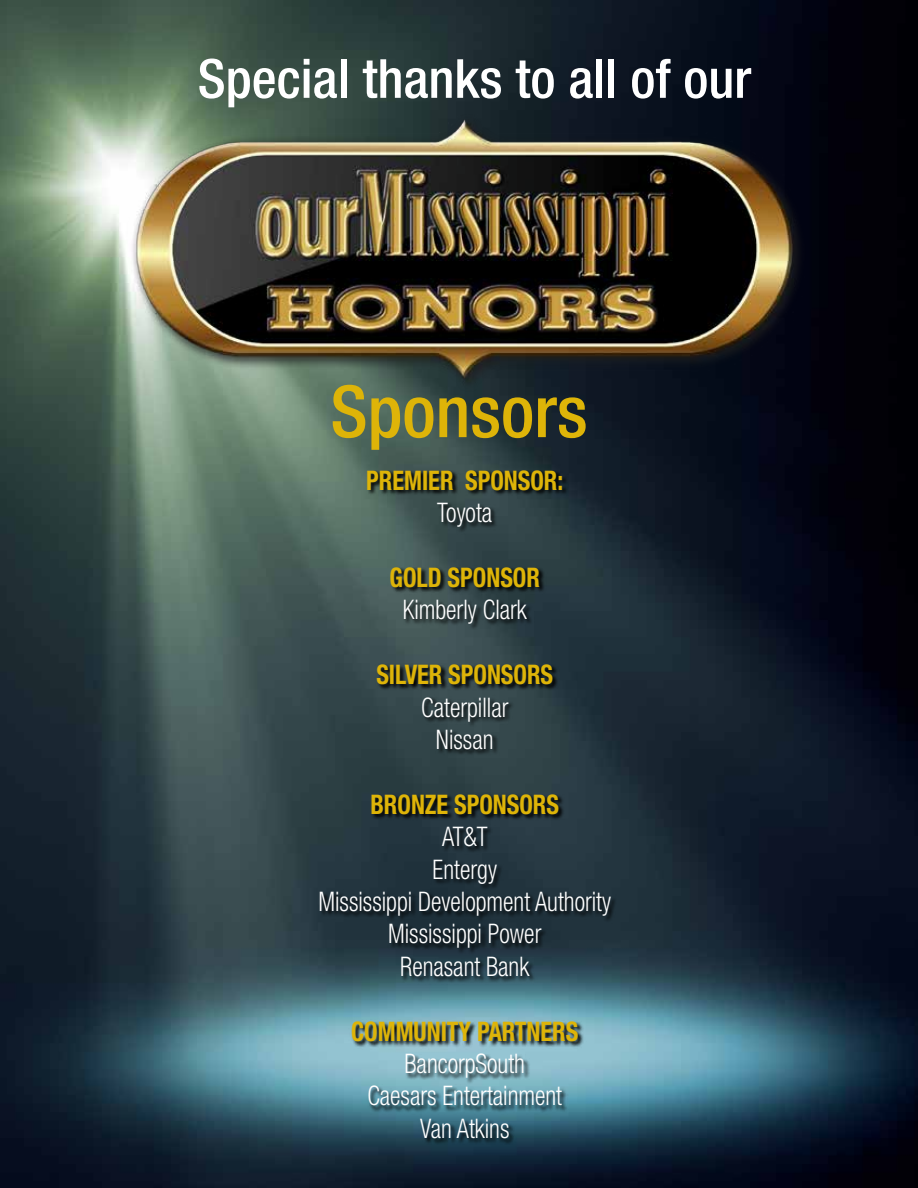
<style>
.page{position:relative;width:918px;height:1188px;background:#fff}
.page>*{position:absolute;margin:0;border:0;box-sizing:border-box;transform-origin:0 0}
.t1{font:500 condensed 72px "Helvetica Neue";color:#deb408}
.t2{font:500 condensed 54px "Helvetica Neue";color:#fff}
.t3{font:300 condensed 27px/32.4px "Helvetica Neue";color:#fff;text-align:center;scale:.9 1}
.t4{font:700 condensed 27px "Helvetica Neue";color:#deb408;scale:.9 1}
</style>
<div class="page">
<img style="left:0;top:0;width:918px;height:1188px">
<img style="left:120px;top:106px;width:686px;height:286px">
<svg style="left:320px;top:470px;width:297px;height:675px;background:#364f57"></svg>
<h2 class="t2" style="left:198px;top:46px;width:555px">Special thanks to all of our</h2>
<h1 class="t1" style="left:330px;top:369px;width:259px">Sponsors</h1>
<p class="t4" style="left:366px;top:464px;width:220px">PREMIER SPONSOR:</p>
<p class="t3" style="left:437px;top:496px;width:62px">Toyota</p>
<p class="t4" style="left:390px;top:561px;width:169px">GOLD SPONSOR</p>
<p class="t3" style="left:403px;top:593px;width:139px">Kimberly Clark</p>
<p class="t4" style="left:376px;top:658px;width:198px">SILVER SPONSORS</p>
<p class="t3" style="left:421px;top:691px;width:99px">Caterpillar<br>Nissan</p>
<p class="t4" style="left:370px;top:788px;width:211px">BRONZE SPONSORS</p>
<p class="t3" style="left:318px;top:820px;width:327px">AT&amp;T<br>Entergy<br>Mississippi Development Authority<br>Mississippi Power<br>Renasant Bank</p>
<p class="t4" style="left:351px;top:1015px;width:254px">COMMUNITY PARTNERS</p>
<p class="t3" style="left:367px;top:1047px;width:218px">BancorpSouth<br>Caesars Entertainment<br>Van Atkins</p>
</div>
